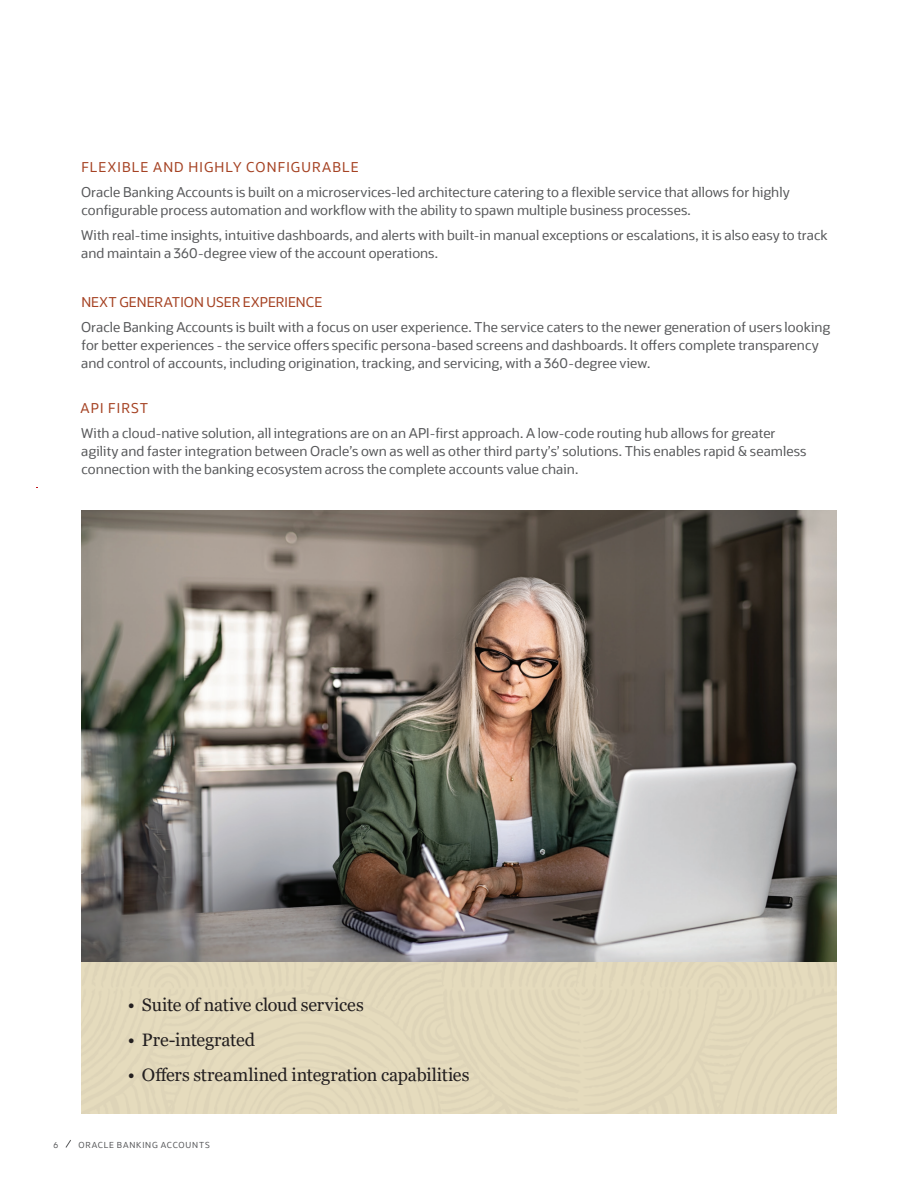
<style>
.page{position:relative;width:918px;height:1188px;background:#fff}
.page>*{position:absolute;margin:0;border:0;box-sizing:border-box;transform-origin:0 0}
.t1{font:18px "Georgia";letter-spacing:-.01em;color:#231f20}
.t2{font:13.5px/18px "Oracle Sans";letter-spacing:.005em;color:#57585a}
.t3{font:13.5px "Oracle Sans";letter-spacing:.075em;color:#a54223}
.t4{font:13.5px "Oracle Sans";letter-spacing:.005em;color:#a54223}
.t5{font:8.25px "Oracle Sans";letter-spacing:.095em;color:#57585a}
</style>
<div class="page">
<img style="left:81px;top:511px;width:756px;height:452px">
<svg style="left:65px;top:1140px;width:6px;height:8px"></svg>
<p class="t3" style="left:81px;top:159px;width:279px">FLEXIBLE AND HIGHLY CONFIGURABLE</p>
<p class="t2" style="left:81px;top:183px;width:710px">Oracle Banking Accounts is built on a microservices-led architecture catering to a flexible service that allows for highly configurable process automation and workflow with the ability to spawn multiple business processes.</p>
<p class="t2" style="left:81px;top:226px;width:748px">With real-time insights, intuitive dashboards, and alerts with built-in manual exceptions or escalations, it is also easy to track</p>
<p class="t2" style="left:81px;top:244px;width:358px">and maintain a 360-degree view of the account operations.</p>
<p class="t4" style="left:81px;top:294px;width:242px">NEXT GENERATION USER EXPERIENCE</p>
<p class="t2" style="left:81px;top:318px;width:751px">Oracle Banking Accounts is built with a focus on user experience. The service caters to the newer generation of users looking</p>
<p class="t2" style="left:81px;top:336px;width:739px">for better experiences - the service offers specific persona-based screens and dashboards. It offers complete transparency and control of accounts, including origination, tracking, and servicing, with a 360-degree view.</p>
<p class="t3" style="left:81px;top:400px;width:69px">API FIRST</p>
<p class="t2" style="left:81px;top:424px;width:696px">With a cloud-native solution, all integrations are on an API-first approach. A low-code routing hub allows for greater</p>
<p class="t2" style="left:81px;top:442px;width:727px">agility and faster integration between Oracle’s own as well as other third party’s’ solutions. This enables rapid &amp; seamless connection with the banking ecosystem across the complete accounts value chain.</p>
<p class="t1" style="left:128px;top:994px;width:238px">• Suite of native cloud services</p>
<p class="t1" style="left:128px;top:1029px;width:129px">• Pre-integrated</p>
<p class="t1" style="left:128px;top:1064px;width:343px">• Offers streamlined integration capabilities</p>
<p class="t5" style="left:53px;top:1140px;width:6px">6</p>
<p class="t5" style="left:78px;top:1140px;width:133px">ORACLE BANKING ACCOUNTS</p>
</div>
